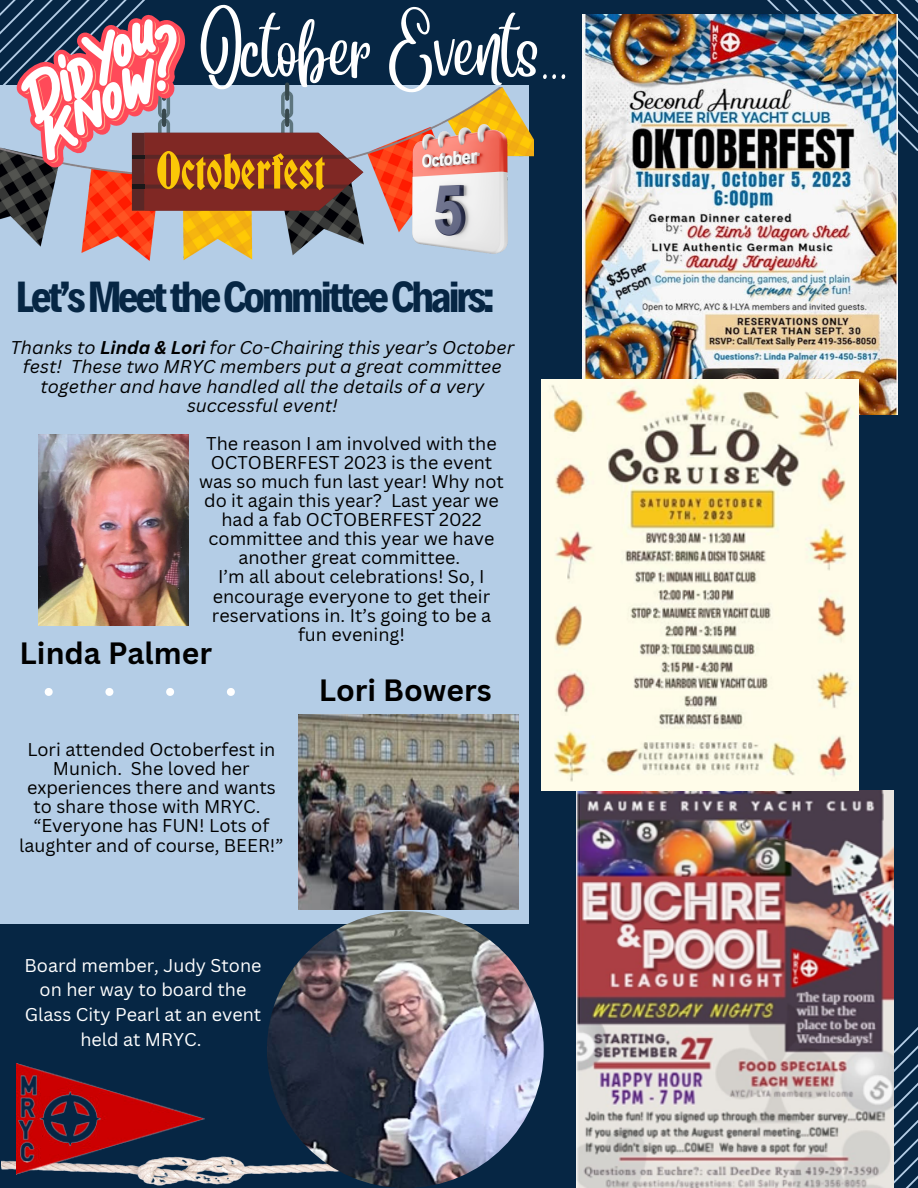
<style>
.page{position:relative;width:918px;height:1188px;background:#062644}
.page>*{position:absolute;margin:0;border:0;box-sizing:border-box;transform-origin:0 0}
.t1{font:60px "Angelina";letter-spacing:-.01em;color:#fff}
.t2{font:700 44.1px "Decalotype";letter-spacing:-.07em;color:#062644}
.t3{font:700 30px "Canva Sans";color:#000}
.t4{font:18px/19.2px "Canva Sans";color:#000;text-align:center}
.t5{font:italic 18px/19.2px "Canva Sans";color:#000;text-align:center}
.t6{font:18px/24.8px "Canva Sans";color:#fff;text-align:center}
.s1{font-weight:700}
</style>
<div class="page">
<div style="left:0;top:86px;width:529px;height:838px;background:#b4cde6"></div>
<svg style="left:45px;top:688px;width:8px;height:8px"></svg>
<svg style="left:105px;top:688px;width:8px;height:8px"></svg>
<svg style="left:166px;top:688px;width:8px;height:8px"></svg>
<svg style="left:227px;top:688px;width:8px;height:8px"></svg>
<svg style="left:767px;top:0;width:151px;height:151px"></svg>
<svg style="left:894px;top:1027px;width:24px;height:161px"></svg>
<img style="left:2px;top:1153px;width:361px;height:33px">
<img style="left:16px;top:1063px;width:188px;height:111px">
<img style="left:0;top:87px;width:534px;height:174px">
<svg style="left:0;top:0;width:363px;height:211px"></svg>
<img style="left:39px;top:435px;width:149px;height:191px">
<img style="left:299px;top:715px;width:219px;height:195px">
<img style="left:583px;top:14px;width:315px;height:401px">
<img style="left:576px;top:790px;width:318px;height:398px">
<img style="left:541px;top:379px;width:317px;height:411px">
<img style="left:267px;top:911px;width:277px;height:277px;border-radius:50%">
<img style="left:413px;top:125px;width:94px;height:128px">
<p class="t1" style="left:200px;top:39px;width:369px">October Events...</p>
<p class="t2" style="left:16px;top:267px;width:479px">Let’sMeettheCommitteeChairs:</p>
<p class="t5" style="left:10px;top:338px;width:505px">Thanks to <span class="s1">Linda &amp; Lori</span> for Co-Chairing this year’s October fest! These two MRYC members put a great committee together and have handled all the details of a very successful event!</p>
<p class="t4" style="left:199px;top:433px;width:306px">The reason I am involved with the<br>OCTOBERFEST 2023 is the event was so much fun last year! Why not do it again this year? Last year we had a fab OCTOBERFEST 2022 committee and this year we have another great committee.</p>
<p class="t4" style="left:212px;top:567px;width:281px">I’m all about celebrations! So, I encourage everyone to get their reservations in. It’s going to be a fun evening!</p>
<p class="t3" style="left:20px;top:632px;width:194px">Linda Palmer</p>
<p class="t4" style="left:19px;top:739px;width:266px">Lori attended Octoberfest in<br>Munich. She loved her experiences there and wants to share those with MRYC. “Everyone has FUN! Lots of laughter and of course, BEER!”</p>
<p class="t3" style="left:319px;top:669px;width:174px">Lori Bowers</p>
<p class="t6" style="left:25px;top:952px;width:239px">Board member, Judy Stone on her way to board the<br>Glass City Pearl at an event held at MRYC.</p>
</div>
